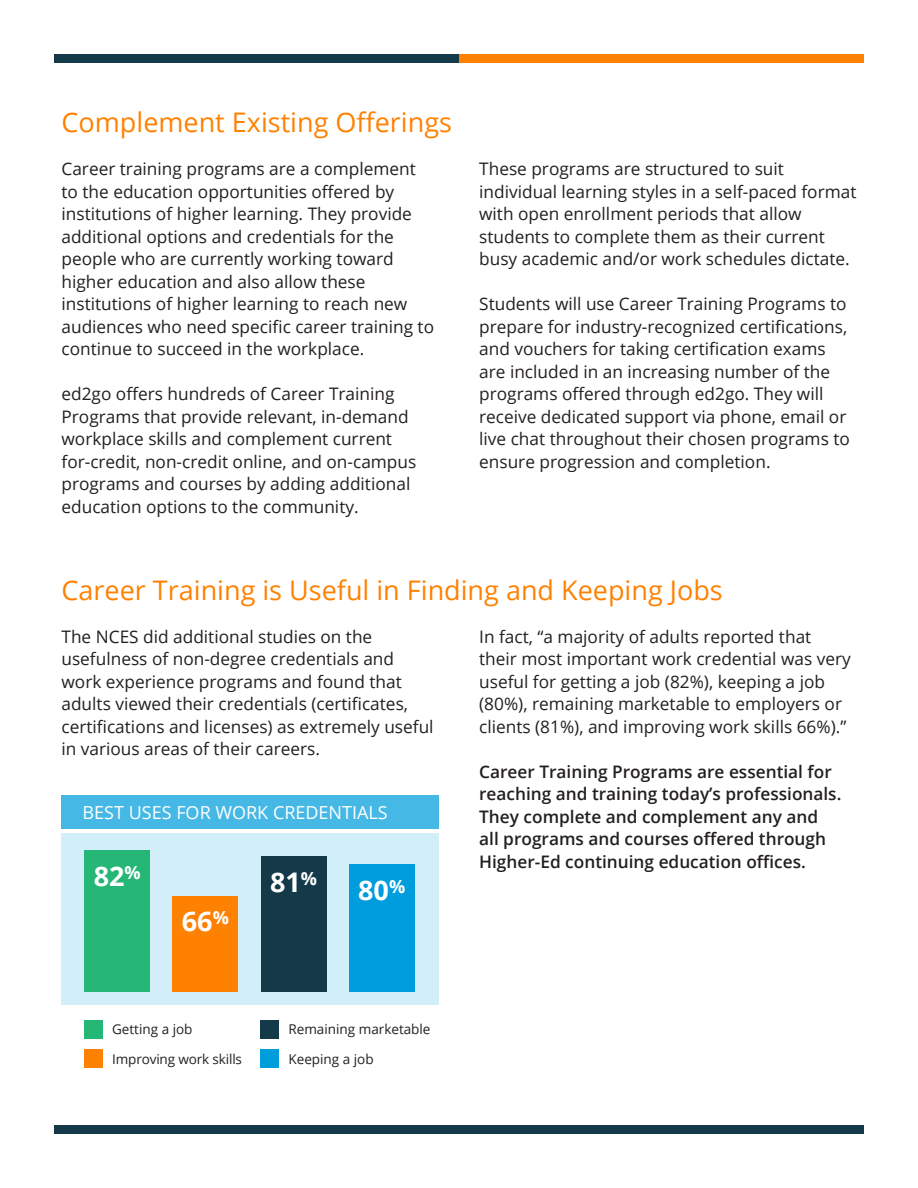
<style>
.page{position:relative;width:918px;height:1188px;background:#fff}
.page>*{position:absolute;margin:0;border:0;box-sizing:border-box;transform-origin:0 0}
.t1{font:27px "Open Sans";color:#ff8102}
.t2{font:700 27px "Open Sans";color:#fff}
.t3{font:18px "Open Sans";color:#fff}
.t4{font:17.25px/22.5px "Open Sans";color:#231f20}
.t5{font:600 17.25px/22.5px "Open Sans";color:#231f20}
.t6{font:13.5px "Open Sans";color:#231f20}
</style>
<div class="page">
<div style="left:459px;top:54px;width:405px;height:9px;background:#ff8102"></div>
<div style="left:54px;top:54px;width:405px;height:9px;background:#143949"></div>
<div style="left:54px;top:1125px;width:810px;height:9px;background:#143949"></div>
<div style="left:62px;top:795px;width:377px;height:33px;background:#45b8e5"></div>
<div style="left:62px;top:833px;width:377px;height:171px;background:#d1eef9"></div>
<div style="left:84px;top:850px;width:66px;height:142px;background:#24b776"></div>
<div style="left:172px;top:896px;width:66px;height:96px;background:#ff8102"></div>
<div style="left:261px;top:856px;width:65px;height:136px;background:#143949"></div>
<div style="left:349px;top:864px;width:66px;height:128px;background:#009ddc"></div>
<div style="left:84px;top:1020px;width:18px;height:18px;background:#24b776"></div>
<div style="left:261px;top:1020px;width:18px;height:18px;background:#143949"></div>
<div style="left:84px;top:1049px;width:18px;height:18px;background:#ff8102"></div>
<div style="left:261px;top:1049px;width:18px;height:18px;background:#009ddc"></div>
<h1 class="t1" style="left:62px;top:104px;width:392px">Complement Existing Offerings</h1>
<p class="t4" style="left:62px;top:157px;width:374px">Career training programs are a complement to the education opportunities offered by institutions of higher learning. They provide additional options and credentials for the people who are currently working toward higher education and also allow these institutions of higher learning to reach new audiences who need specific career training to continue to succeed in the workplace.</p>
<p class="t4" style="left:62px;top:382px;width:356px">ed2go offers hundreds of Career Training Programs that provide relevant, in-demand workplace skills and complement current for-credit, non-credit online, and on-campus programs and courses by adding additional education options to the community.</p>
<p class="t4" style="left:479px;top:157px;width:379px">These programs are structured to suit individual learning styles in a self-paced format with open enrollment periods that allow students to complete them as their current busy academic and/or work schedules dictate.</p>
<p class="t4" style="left:479px;top:292px;width:372px">Students will use Career Training Programs to prepare for industry-recognized certifications, and vouchers for taking certification exams are included in an increasing number of the programs offered through ed2go. They will receive dedicated support via phone, email or live chat throughout their chosen programs to ensure progression and completion.</p>
<h1 class="t1" style="left:62px;top:572px;width:663px">Career Training is Useful in Finding and Keeping Jobs</h1>
<p class="t4" style="left:62px;top:625px;width:374px">The NCES did additional studies on the usefulness of non-degree credentials and work experience programs and found that adults viewed their credentials (certificates, certifications and licenses) as extremely useful in various areas of their careers.</p>
<p class="t3" style="left:83px;top:800px;width:307px">BEST USES FOR WORK CREDENTIALS</p>
<h1 class="t2" style="left:94px;top:857px;width:49px">82<sup>%</sup></h1>
<h1 class="t2" style="left:182px;top:902px;width:49px">66<sup>%</sup></h1>
<h1 class="t2" style="left:270px;top:864px;width:49px">81<sup>%</sup></h1>
<h1 class="t2" style="left:358px;top:871px;width:49px">80<sup>%</sup></h1>
<p class="t6" style="left:112px;top:1020px;width:82px">Getting a job</p>
<p class="t6" style="left:289px;top:1020px;width:144px">Remaining marketable</p>
<p class="t6" style="left:112px;top:1049px;width:131px">Improving work skills</p>
<p class="t6" style="left:289px;top:1049px;width:87px">Keeping a job</p>
<p class="t4" style="left:479px;top:625px;width:373px">In fact, “a majority of adults reported that their most important work credential was very useful for getting a job (82%), keeping a job (80%), remaining marketable to employers or clients (81%), and improving work skills 66%).”</p>
<p class="t5" style="left:479px;top:760px;width:364px">Career Training Programs are essential for reaching and training today’s professionals.<br>They complete and complement any and all programs and courses offered through Higher-Ed continuing education offices.</p>
</div>
